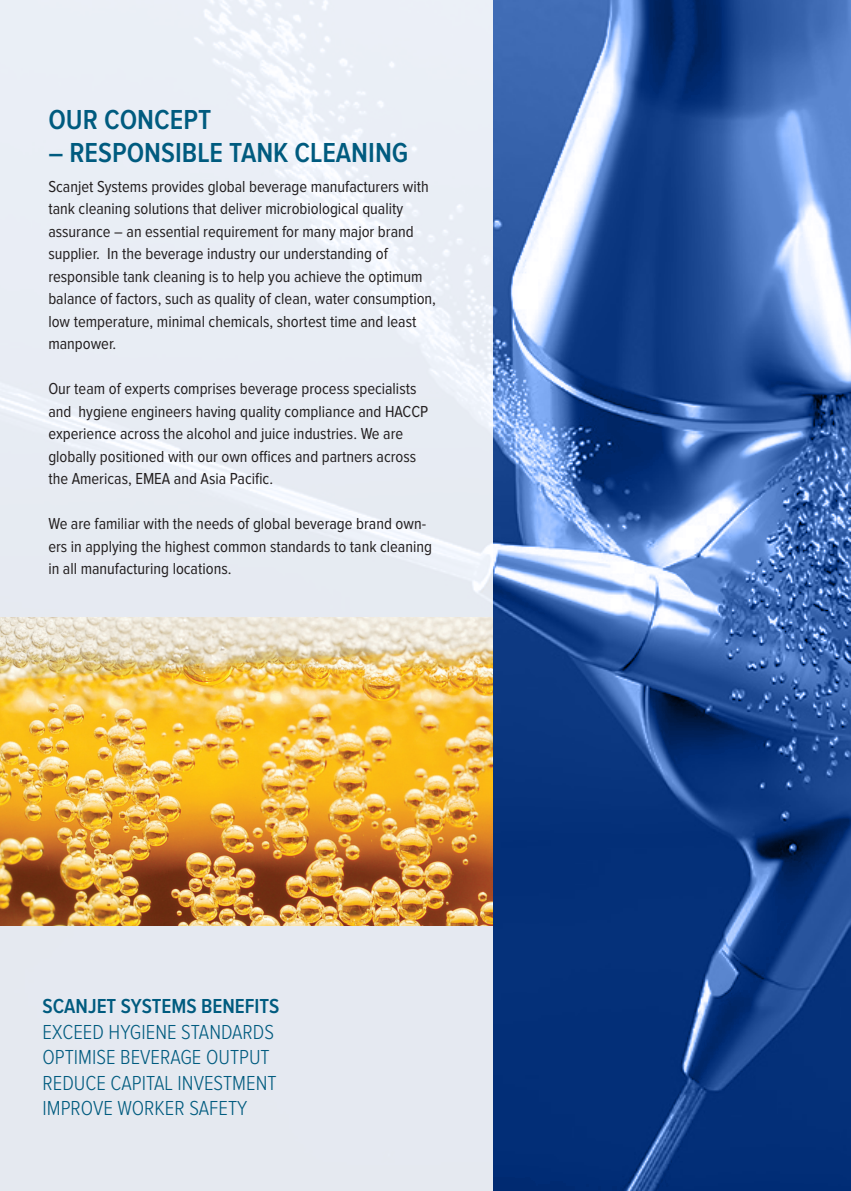
<style>
.page{position:relative;width:851px;height:1191px;background:#fff}
.page>*{position:absolute;margin:0;border:0;box-sizing:border-box;transform-origin:0 0}
.t1{font:600 28.5px "Proxima Nova Cond";color:#005b7f}
.t2{font:300 21px "Proxima Nova Cond";color:#005b7f}
.t3{font:600 21px "Proxima Nova Cond";color:#005b7f}
.t4{font:16.5px/22.5px "Proxima Nova Cond";color:#231f20}
</style>
<div class="page">
<svg style="left:492px;top:0;width:358px;height:1191px;background:#335b9e"></svg>
<div style="left:0;top:0;width:492px;height:1191px;background:#e7ecf3"></div>
<img style="left:0;top:617px;width:492px;height:309px">
<p class="t1" style="left:48px;top:106px;width:164px">OUR CONCEPT</p>
<p class="t1" style="left:48px;top:139px;width:361px">– RESPONSIBLE TANK CLEANING</p>
<p class="t4" style="left:48px;top:176px;width:389px">Scanjet Systems provides global beverage manufacturers with tank cleaning solutions that deliver microbiological quality assurance – an essential requirement for many major brand supplier. In the beverage industry our understanding of responsible tank cleaning is to help you achieve the optimum balance of factors, such as quality of clean, water consumption, low temperature, minimal chemicals, shortest time and least manpower.</p>
<p class="t4" style="left:48px;top:378px;width:381px">Our team of experts comprises beverage process specialists and hygiene engineers having quality compliance and HACCP experience across the alcohol and juice industries. We are globally positioned with our own offices and partners across the Americas, EMEA and Asia Pacific.</p>
<p class="t4" style="left:48px;top:513px;width:385px">We are familiar with the needs of global beverage brand own&shy;ers in applying the highest common standards to tank cleaning in all manufacturing locations.</p>
<p class="t3" style="left:43px;top:996px;width:238px">SCANJET SYSTEMS BENEFITS</p>
<p class="t2" style="left:43px;top:1022px;width:233px">EXCEED HYGIENE STANDARDS</p>
<p class="t2" style="left:43px;top:1047px;width:229px">OPTIMISE BEVERAGE OUTPUT</p>
<p class="t2" style="left:43px;top:1073px;width:235px">REDUCE CAPITAL INVESTMENT</p>
<p class="t2" style="left:43px;top:1098px;width:206px">IMPROVE WORKER SAFETY</p>
</div>
